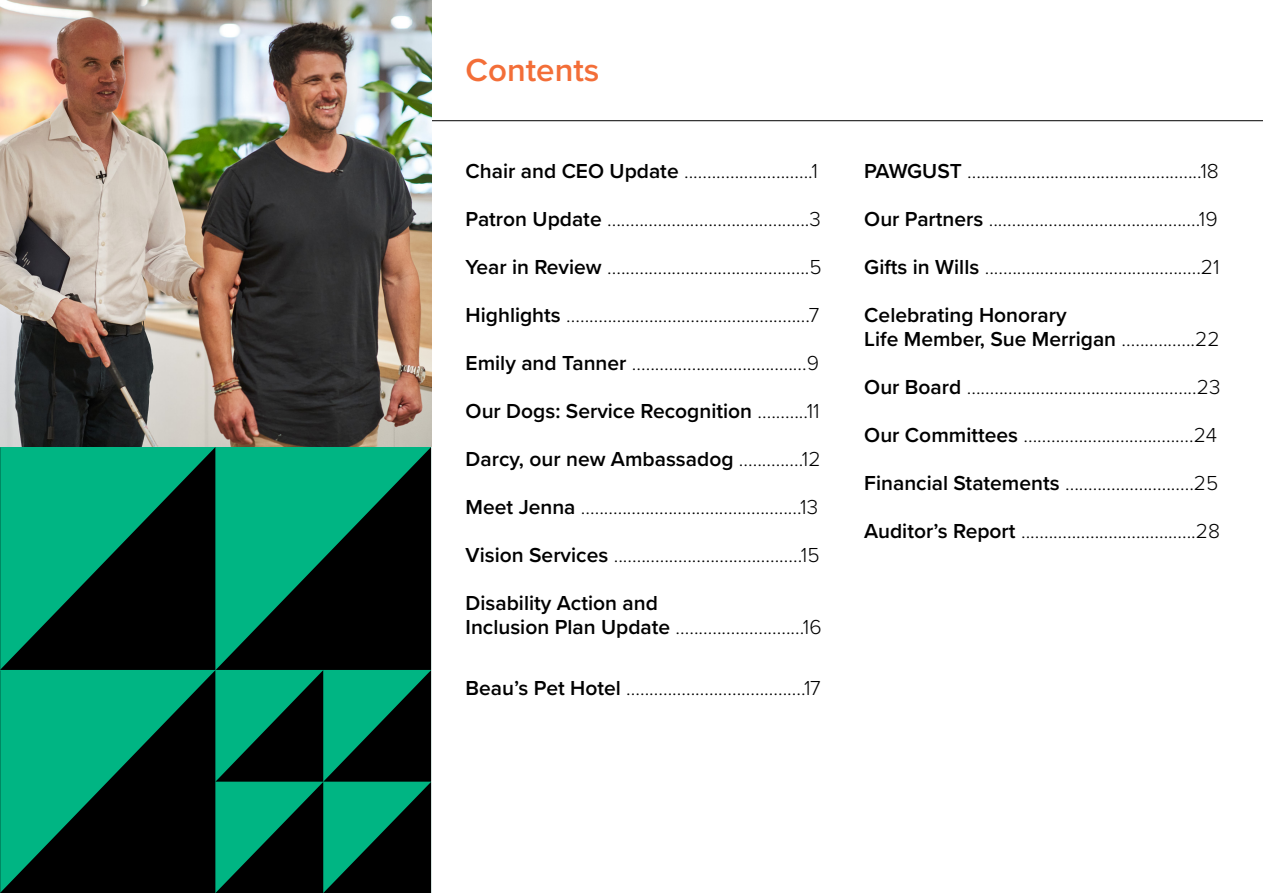
<style>
.page{position:relative;width:1263px;height:893px;background:#fff}
.page>*{position:absolute;margin:0;border:0;box-sizing:border-box;transform-origin:0 0}
.t1{font:600 33px "Proxima Nova";color:#f36e38}
.t2{font:300 21px "Proxima Nova";color:#000}
.t3{font:600 21px/24px "Proxima Nova";color:#000}
.s1{font-weight:600}
.s2{font-weight:300}
</style>
<div class="page">
<hr style="left:407px;top:120px;width:856px;height:1px;background:#000">
<svg style="left:0;top:670px;width:215px;height:223px"></svg>
<svg style="left:215px;top:670px;width:216px;height:223px"></svg>
<svg style="left:0;top:447px;width:215px;height:223px"></svg>
<svg style="left:216px;top:447px;width:215px;height:223px"></svg>
<img style="left:0;top:0;width:431px;height:447px">
<h1 class="t1" style="left:466px;top:46px;width:135px">Contents</h1>
<p class="t2" style="left:466px;top:156px;width:354px"><span class="s1">Chair and CEO Update</span> ............................1</p>
<p class="t2" style="left:466px;top:204px;width:357px"><span class="s1">Patron Update</span> ............................................3</p>
<p class="t2" style="left:466px;top:252px;width:358px"><span class="s1">Year in Review</span> ............................................5</p>
<p class="t2" style="left:466px;top:300px;width:355px"><span class="s1">Highlights</span> .....................................................7</p>
<p class="t2" style="left:466px;top:348px;width:355px"><span class="s1">Emily and Tanner</span> ......................................9</p>
<p class="t3" style="left:466px;top:399px;width:355px">Our Dogs: Service Recognition <span class="s2">...........11</span></p>
<p class="t3" style="left:466px;top:447px;width:356px">Darcy, our new Ambassadog <span class="s2">..............12</span></p>
<p class="t2" style="left:466px;top:492px;width:354px"><span class="s1">Meet Jenna</span> ................................................13</p>
<p class="t2" style="left:466px;top:540px;width:355px"><span class="s1">Vision Services</span> .........................................15</p>
<p class="t3" style="left:466px;top:591px;width:358px">Disability Action and<br>Inclusion Plan Update <span class="s2">............................16</span></p>
<p class="t2" style="left:466px;top:672px;width:357px"><span class="s1">Beau’s Pet Hotel</span> .......................................17</p>
<p class="t2" style="left:864px;top:156px;width:356px"><span class="s1">PAWGUST</span> ...................................................18</p>
<p class="t2" style="left:864px;top:204px;width:355px"><span class="s1">Our Partners</span> ..............................................19</p>
<p class="t2" style="left:864px;top:252px;width:357px"><span class="s1">Gifts in Wills</span> ...............................................21</p>
<p class="t3" style="left:864px;top:303px;width:357px">Celebrating Honorary<br>Life Member, Sue Merrigan <span class="s2">................22</span></p>
<p class="t2" style="left:864px;top:372px;width:358px"><span class="s1">Our Board</span> ..................................................23</p>
<p class="t2" style="left:864px;top:420px;width:354px"><span class="s1">Our Committees</span> .....................................24</p>
<p class="t2" style="left:864px;top:468px;width:356px"><span class="s1">Financial Statements</span> ............................25</p>
<p class="t2" style="left:864px;top:516px;width:357px"><span class="s1">Auditor’s Report</span> ......................................28</p>
</div>
